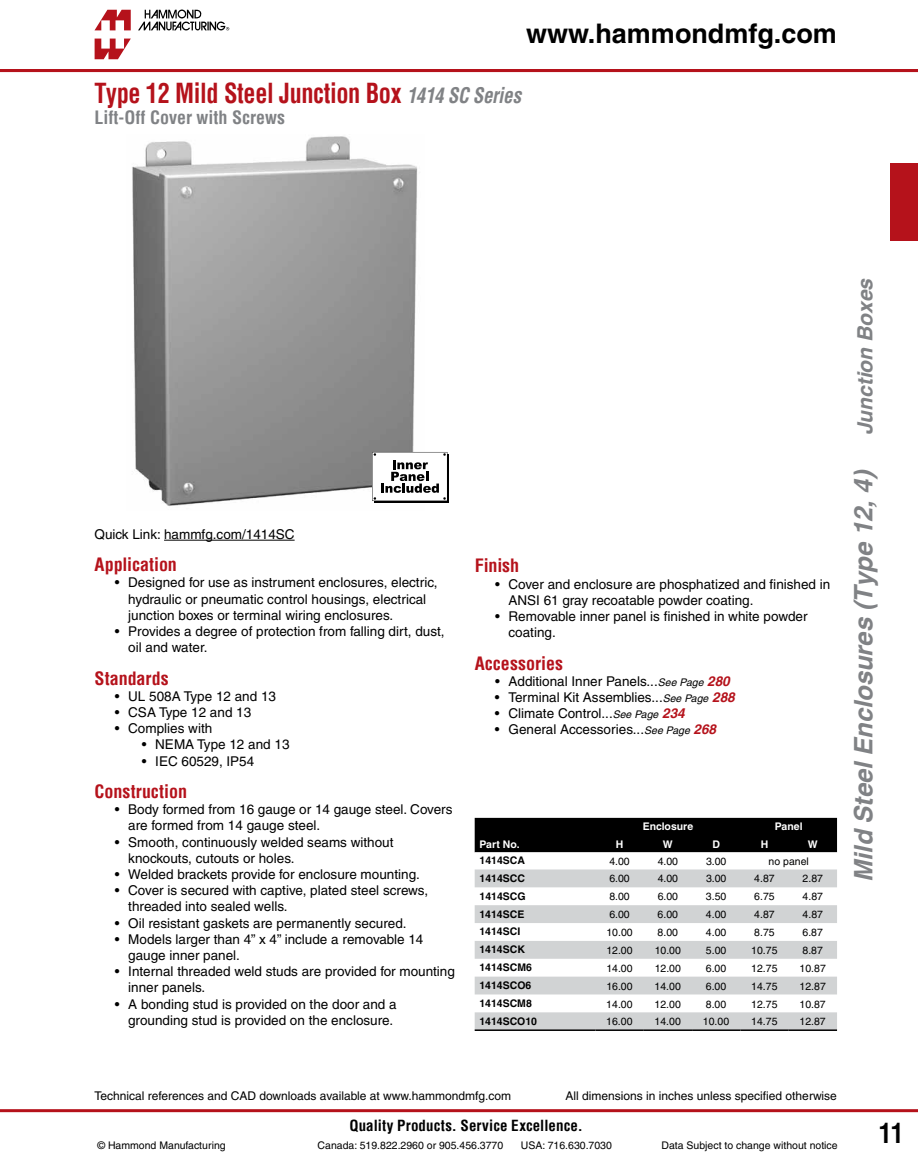
<style>
.page{position:relative;width:918px;height:1161px;background:#fff}
.page>*{position:absolute;margin:0;border:0;box-sizing:border-box;transform-origin:0 0}
.t1{font:700 condensed 27px "Helvetica";letter-spacing:-.015em;color:#b5121b;scale:.9 1}
.t2{font:700 27px "Helvetica";color:#000}
.t3{font:700 condensed 27px "Helvetica";color:#000;scale:.9 1}
.t4{font:italic 700 25.5px "Helvetica";color:#808285}
.t5{font:italic 700 21px "Helvetica";color:#808285}
.t6{font:700 condensed 18px "Helvetica";color:#b5121b}
.t7{font:700 condensed 18px "Helvetica";color:#808285}
.t8{font:700 condensed 15px "Helvetica";letter-spacing:.005em;color:#000}
.t9{font:13.5px/16.2px "Helvetica";color:#000}
.t10{font:12px "Helvetica";color:#000}
.t11{font:10.5px "Helvetica";color:#000}
.t12{font:700 10.5px "Helvetica";color:#000}
.t13{font:700 10.5px "Helvetica";color:#fff}
.s1{font-style:italic;font-size:21px;color:#808285}
.s2{font-style:italic;font-size:10.5px}
.s3{font-weight:700;font-style:italic;color:#b5121b}
</style>
<div class="page">
<hr style="left:0;top:1109px;width:918px;height:3px;background:#b5121b">
<svg style="left:94px;top:10px;width:37px;height:20px"></svg>
<svg style="left:95px;top:39px;width:36px;height:20px"></svg>
<svg style="left:138px;top:10px;width:91px;height:21px"></svg>
<hr style="left:0;top:69px;width:918px;height:3px;background:#b5121b">
<div style="left:890px;top:163px;width:28px;height:78px;background:#b5121b"></div>
<hr style="left:164px;top:540px;width:131px;height:1px;background:#000">
<div style="left:475px;top:818px;width:362px;height:34px;background:#000"></div>
<svg style="left:475px;top:852px;width:362px;height:1px"></svg>
<svg style="left:475px;top:869px;width:362px;height:160px;fill:#d1d3d4"></svg>
<hr style="left:475px;top:1029px;width:120px;height:2px;background:#000">
<hr style="left:595px;top:1029px;width:49px;height:2px;background:#000">
<hr style="left:644px;top:1029px;width:48px;height:2px;background:#000">
<hr style="left:692px;top:1029px;width:48px;height:2px;background:#000">
<hr style="left:740px;top:1029px;width:49px;height:2px;background:#000">
<hr style="left:789px;top:1029px;width:48px;height:2px;background:#000">
<img style="left:132px;top:136px;width:286px;height:370px">
<div style="left:374px;top:454px;width:75px;height:49px;background:#000"></div>
<svg style="left:372px;top:452px;width:75px;height:49px;background:#cbcbcb"></svg>
<h1 class="t2" style="left:526px;top:17px;width:312px">www.hammondmfg.com</h1>
<h1 class="t1" style="left:94px;top:75px;width:475px">Type 12 Mild Steel Junction Box <span class="s1">1414 SC SERIES</span></h1>
<h3 class="t7" style="left:94px;top:106px;width:192px">Lift-Off Cover with Screws</h3>
<p class="t9" style="left:94px;top:526px;width:202px">Quick Link: hammfg.com/1414SC</p>
<h3 class="t6" style="left:94px;top:553px;width:84px">Application</h3>
<p class="t9" style="left:128px;top:575px;width:311px;text-indent:-14px">• Designed for use as instrument enclosures, electric, hydraulic or pneumatic control housings, electrical junction boxes or terminal wiring enclosures.</p>
<p class="t9" style="left:128px;top:623px;width:318px;text-indent:-14px">• Provides a degree of protection from falling dirt, dust, oil and water.</p>
<h3 class="t6" style="left:94px;top:666px;width:76px">Standards</h3>
<p class="t9" style="left:115px;top:688px;width:163px">• UL 508A Type 12 and 13</p>
<p class="t9" style="left:115px;top:704px;width:138px">• CSA Type 12 and 13</p>
<p class="t9" style="left:115px;top:720px;width:99px">• Complies with</p>
<p class="t9" style="left:142px;top:737px;width:149px">• NEMA Type 12 and 13</p>
<p class="t9" style="left:142px;top:753px;width:114px">• IEC 60529, IP54</p>
<h3 class="t6" style="left:94px;top:780px;width:94px">Construction</h3>
<p class="t9" style="left:128px;top:801px;width:326px;text-indent:-14px">• Body formed from 16 gauge or 14 gauge steel. Covers are formed from 14 gauge steel.</p>
<p class="t9" style="left:128px;top:834px;width:267px;text-indent:-14px">• Smooth, continuously welded seams without knockouts, cutouts or holes.</p>
<p class="t9" style="left:115px;top:866px;width:307px">• Welded brackets provide for enclosure mounting.</p>
<p class="t9" style="left:128px;top:882px;width:302px;text-indent:-14px">• Cover is secured with captive, plated steel screws, threaded into sealed wells.</p>
<p class="t9" style="left:115px;top:915px;width:293px">• Oil resistant gaskets are permanently secured.</p>
<p class="t9" style="left:128px;top:931px;width:297px;text-indent:-14px">• Models larger than 4” x 4” include a removable 14 gauge inner panel.</p>
<p class="t9" style="left:128px;top:963px;width:328px;text-indent:-14px">• Internal threaded weld studs are provided for mounting inner panels.</p>
<p class="t9" style="left:115px;top:996px;width:283px;text-align:right">• A bonding stud is provided on the door and a grounding stud is provided on the enclosure.</p>
<h3 class="t6" style="left:475px;top:554px;width:46px">Finish</h3>
<p class="t9" style="left:509px;top:576px;width:323px;text-indent:-14px">• Cover and enclosure are phosphatized and finished in<br>ANSI 61 gray recoatable powder coating.</p>
<p class="t9" style="left:509px;top:608px;width:301px;text-indent:-14px">• Removable inner panel is finished in white powder coating.</p>
<h3 class="t6" style="left:475px;top:651px;width:90px">Accessories</h3>
<p class="t9" style="left:495px;top:673px;width:236px">• Additional Inner Panels...<span class="s2">See Page</span> <span class="s3">280</span></p>
<p class="t9" style="left:495px;top:689px;width:241px">• Terminal Kit Assemblies...<span class="s2">See Page</span> <span class="s3">288</span></p>
<p class="t9" style="left:495px;top:705px;width:191px">• Climate Control...<span class="s2">See Page</span> <span class="s3">234</span></p>
<p class="t9" style="left:495px;top:722px;width:223px">• General Accessories...<span class="s2">See Page</span> <span class="s3">268</span></p>
<p class="t13" style="left:643px;top:820px;width:52px">Enclosure</p>
<p class="t13" style="left:775px;top:820px;width:29px">Panel</p>
<p class="t13" style="left:480px;top:837px;width:42px">Part No.</p>
<p class="t13" style="left:616px;top:837px;width:9px">H</p>
<p class="t13" style="left:663px;top:837px;width:11px">W</p>
<p class="t13" style="left:712px;top:837px;width:9px">D</p>
<p class="t13" style="left:761px;top:837px;width:9px">H</p>
<p class="t13" style="left:808px;top:837px;width:11px">W</p>
<p class="t12" style="left:480px;top:854px;width:47px">1414SCA</p>
<p class="t11" style="left:609px;top:855px;width:22px">4.00</p>
<p class="t11" style="left:658px;top:855px;width:22px">4.00</p>
<p class="t11" style="left:706px;top:855px;width:22px">3.00</p>
<p class="t11" style="left:769px;top:855px;width:42px">no panel</p>
<p class="t12" style="left:480px;top:872px;width:47px">1414SCC</p>
<p class="t11" style="left:609px;top:873px;width:22px">6.00</p>
<p class="t11" style="left:658px;top:873px;width:22px">4.00</p>
<p class="t11" style="left:706px;top:873px;width:22px">3.00</p>
<p class="t11" style="left:754px;top:873px;width:22px">4.87</p>
<p class="t11" style="left:803px;top:873px;width:22px">2.87</p>
<p class="t12" style="left:480px;top:890px;width:48px">1414SCG</p>
<p class="t11" style="left:609px;top:891px;width:22px">8.00</p>
<p class="t11" style="left:658px;top:891px;width:22px">6.00</p>
<p class="t11" style="left:706px;top:891px;width:22px">3.50</p>
<p class="t11" style="left:754px;top:891px;width:22px">6.75</p>
<p class="t11" style="left:803px;top:891px;width:22px">4.87</p>
<p class="t12" style="left:479px;top:908px;width:46px">1414SCE</p>
<p class="t11" style="left:609px;top:908px;width:22px">6.00</p>
<p class="t11" style="left:658px;top:908px;width:22px">6.00</p>
<p class="t11" style="left:706px;top:908px;width:22px">4.00</p>
<p class="t11" style="left:754px;top:908px;width:22px">4.87</p>
<p class="t11" style="left:803px;top:908px;width:22px">4.87</p>
<p class="t12" style="left:479px;top:925px;width:42px">1414SCI</p>
<p class="t11" style="left:606px;top:926px;width:28px">10.00</p>
<p class="t11" style="left:658px;top:926px;width:22px">8.00</p>
<p class="t11" style="left:706px;top:926px;width:22px">4.00</p>
<p class="t11" style="left:754px;top:926px;width:22px">8.75</p>
<p class="t11" style="left:803px;top:926px;width:22px">6.87</p>
<p class="t12" style="left:479px;top:943px;width:47px">1414SCK</p>
<p class="t11" style="left:606px;top:944px;width:28px">12.00</p>
<p class="t11" style="left:655px;top:944px;width:28px">10.00</p>
<p class="t11" style="left:706px;top:944px;width:22px">5.00</p>
<p class="t11" style="left:751px;top:944px;width:28px">10.75</p>
<p class="t11" style="left:803px;top:944px;width:22px">8.87</p>
<p class="t12" style="left:479px;top:961px;width:54px">1414SCM6</p>
<p class="t11" style="left:606px;top:962px;width:28px">14.00</p>
<p class="t11" style="left:655px;top:962px;width:28px">12.00</p>
<p class="t11" style="left:706px;top:962px;width:22px">6.00</p>
<p class="t11" style="left:751px;top:962px;width:28px">12.75</p>
<p class="t11" style="left:800px;top:962px;width:28px">10.87</p>
<p class="t12" style="left:479px;top:979px;width:53px">1414SCO6</p>
<p class="t11" style="left:606px;top:980px;width:28px">16.00</p>
<p class="t11" style="left:655px;top:980px;width:28px">14.00</p>
<p class="t11" style="left:706px;top:980px;width:22px">6.00</p>
<p class="t11" style="left:751px;top:980px;width:28px">14.75</p>
<p class="t11" style="left:800px;top:980px;width:28px">12.87</p>
<p class="t12" style="left:479px;top:997px;width:54px">1414SCM8</p>
<p class="t11" style="left:606px;top:998px;width:28px">14.00</p>
<p class="t11" style="left:655px;top:998px;width:28px">12.00</p>
<p class="t11" style="left:706px;top:998px;width:22px">8.00</p>
<p class="t11" style="left:751px;top:998px;width:28px">12.75</p>
<p class="t11" style="left:800px;top:998px;width:28px">10.87</p>
<p class="t12" style="left:479px;top:1015px;width:59px">1414SCO10</p>
<p class="t11" style="left:606px;top:1016px;width:28px">16.00</p>
<p class="t11" style="left:655px;top:1016px;width:28px">14.00</p>
<p class="t11" style="left:703px;top:1016px;width:28px">10.00</p>
<p class="t11" style="left:751px;top:1016px;width:28px">14.75</p>
<p class="t11" style="left:800px;top:1016px;width:28px">12.87</p>
<h3 class="t5" style="left:852px;top:435px;width:158px;rotate:-90deg">Junction Boxes</h3>
<h2 class="t4" style="left:848px;top:882px;width:414px;rotate:-90deg">Mild Steel Enclosures (Type 12, 4)</h2>
<p class="t10" style="left:94px;top:1089px;width:418px">Technical references and CAD downloads available at www.hammondmfg.com</p>
<p class="t10" style="left:566px;top:1089px;width:273px">All dimensions in inches unless specified otherwise</p>
<p class="t8" style="left:350px;top:1115px;width:235px">Quality Products. Service Excellence.</p>
<p class="t11" style="left:97px;top:1139px;width:130px">© Hammond Manufacturing</p>
<p class="t11" style="left:318px;top:1139px;width:187px">Canada: 519.822.2960 or 905.456.3770</p>
<p class="t11" style="left:521px;top:1139px;width:93px">USA: 716.630.7030</p>
<p class="t11" style="left:661px;top:1139px;width:178px">Data Subject to change without notice</p>
<h1 class="t3" style="left:879px;top:1116px;width:28px">11</h1>
</div>
